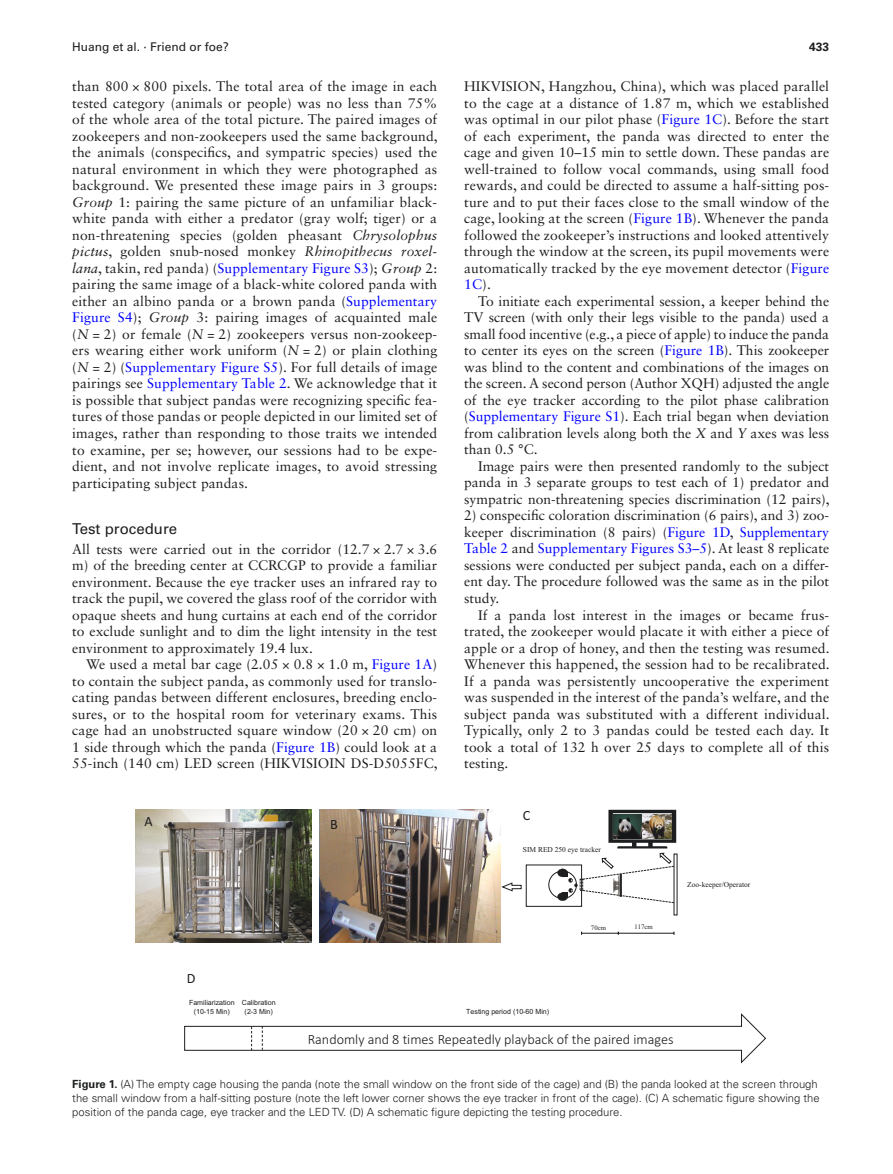
<style>
.page{position:relative;width:893px;height:1174px;background:#fff}
.page>*{position:absolute;margin:0;border:0;box-sizing:border-box;transform-origin:0 0}
.t1{font:15px "Univers LT Std 2";color:#1d1e1f}
.t2{font:300 14.1px "Calibri";color:#1d1e1f}
.t3{font:14.1px "Calibri";color:#1d1e1f}
.t4{font:13.8px/16.5px "Sabon LT Std";letter-spacing:.005em;color:#1d1e1f;text-align:justify}
.t5{font:12px "Univers LT Std";color:#1d1e1f}
.t6{font:700 12px "Univers LT Std";color:#1d1e1f}
.t7{font:300 11.25px/14.2px "Univers LT Std";color:#1d1e1f}
.t8{font:7.5px "Times New Roman";color:#1d1e1f}
.t9{font:7.05px/8.6px "Arial";color:#1d1e1f;text-align:center}
.t10{font:6.75px "Times New Roman";color:#1d1e1f}
.s1{font-style:italic}
.s2{color:#00f}
.s3{font-weight:700}
</style>
<div class="page">
<svg style="left:184px;top:1013px;width:582px;height:50px"></svg>
<img style="left:135px;top:809px;width:176px;height:134px">
<img style="left:320px;top:809px;width:181px;height:134px">
<hr style="left:582px;top:932px;width:92px;height:1px;background:#1d1e1f">
<svg style="left:501px;top:809px;width:175px;height:98px"></svg>
<p class="t5" style="left:72px;top:40px;width:158px">Huang et al. · Friend or foe?</p>
<p class="t6" style="left:809px;top:40px;width:22px">433</p>
<p class="t4" style="left:72px;top:78px;width:367px">than 800 × 800 pixels. The total area of the image in each tested category (animals or people) was no less than 75% of the whole area of the total picture. The paired images of zookeepers and non-zookeepers used the same background, the animals (conspecifics, and sympatric species) used the natural environment in which they were photographed as background. We presented these image pairs in 3 groups:<br><span class="s1">Group</span> 1: pairing the same picture of an unfamiliar black&shy;white panda with either a predator (gray wolf; tiger) or a non-threatening species (golden pheasant <span class="s1">Chrysolophus pictus</span>, golden snub-nosed monkey <span class="s1">Rhinopithecus roxel&shy;lana</span>, takin, red panda) (<span class="s2">Supplementary Figure S3</span>); <span class="s1">Group</span> 2: pairing the same image of a black-white colored panda with either an albino panda or a brown panda (<span class="s2">Supplementary Figure S4</span>); <span class="s1">Group</span> 3: pairing images of acquainted male (<span class="s1">N =</span> 2) or female (<span class="s1">N =</span> 2) zookeepers versus non-zookeep&shy;ers wearing either work uniform (<span class="s1">N =</span> 2) or plain clothing (<span class="s1">N =</span> 2) (<span class="s2">Supplementary Figure S5</span>). For full details of image pairings see <span class="s2">Supplementary Table 2</span>. We acknowledge that it is possible that subject pandas were recognizing specific fea&shy;tures of those pandas or people depicted in our limited set of images, rather than responding to those traits we intended to examine, per se; however, our sessions had to be expe&shy;dient, and not involve replicate images, to avoid stressing participating subject pandas.</p>
<p class="t1" style="left:72px;top:520px;width:106px">Test procedure</p>
<p class="t4" style="left:72px;top:540px;width:366px">All tests were carried out in the corridor (12.7 × 2.7 × 3.6 m) of the breeding center at CCRCGP to provide a familiar environment. Because the eye tracker uses an infrared ray to track the pupil, we covered the glass roof of the corridor with opaque sheets and hung curtains at each end of the corridor to exclude sunlight and to dim the light intensity in the test environment to approximately 19.4 lux.</p>
<p class="t4" style="left:72px;top:656px;width:367px;text-indent:14px">We used a metal bar cage (2.05 × 0.8 × 1.0 m, <span class="s2">Figure 1A</span>) to contain the subject panda, as commonly used for translo&shy;cating pandas between different enclosures, breeding enclo&shy;sures, or to the hospital room for veterinary exams. This cage had an unobstructed square window (20 × 20 cm) on 1 side through which the panda (<span class="s2">Figure 1B</span>) could look at a 55-inch (140 cm) LED screen (HIKVISIOIN DS-D5055FC,</p>
<p class="t4" style="left:464px;top:78px;width:366px">HIKVISION, Hangzhou, China), which was placed parallel to the cage at a distance of 1.87 m, which we established was optimal in our pilot phase (<span class="s2">Figure 1C</span>). Before the start of each experiment, the panda was directed to enter the cage and given 10–15 min to settle down. These pandas are well-trained to follow vocal commands, using small food rewards, and could be directed to assume a half-sitting pos&shy;ture and to put their faces close to the small window of the cage, looking at the screen (<span class="s2">Figure 1B</span>). Whenever the panda followed the zookeeper’s instructions and looked attentively through the window at the screen, its pupil movements were automatically tracked by the eye movement detector (<span class="s2">Figure 1C</span>).</p>
<p class="t4" style="left:464px;top:293px;width:366px;text-indent:14px">To initiate each experimental session, a keeper behind the TV screen (with only their legs visible to the panda) used a small food incentive (e.g., a piece of apple) to induce the panda to center its eyes on the screen (<span class="s2">Figure 1B</span>). This zookeeper was blind to the content and combinations of the images on the screen. A second person (Author XQH) adjusted the angle of the eye tracker according to the pilot phase calibration (<span class="s2">Supplementary Figure S1</span>). Each trial began when deviation from calibration levels along both the <span class="s1">X</span> and <span class="s1">Y</span> axes was less than 0.5 °C.</p>
<p class="t4" style="left:464px;top:458px;width:367px;text-indent:14px">Image pairs were then presented randomly to the subject panda in 3 separate groups to test each of 1) predator and sympatric non-threatening species discrimination (12 pairs),</p>
<p class="t4" style="left:464px;top:507px;width:366px">2) conspecific coloration discrimination (6 pairs), and 3) zoo&shy;keeper discrimination (8 pairs) (<span class="s2">Figure 1D</span>, <span class="s2">Supplementary Table 2</span> and <span class="s2">Supplementary Figures S3–5</span>). At least 8 replicate sessions were conducted per subject panda, each on a differ&shy;ent day. The procedure followed was the same as in the pilot study.</p>
<p class="t4" style="left:464px;top:606px;width:367px;text-indent:14px">If a panda lost interest in the images or became frus&shy;trated, the zookeeper would placate it with either a piece of apple or a drop of honey, and then the testing was resumed.<br>Whenever this happened, the session had to be recalibrated.<br>If a panda was persistently uncooperative the experiment was suspended in the interest of the panda’s welfare, and the subject panda was substituted with a different individual.<br>Typically, only 2 to 3 pandas could be tested each day. It took a total of 132 h over 25 days to complete all of this testing.</p>
<p class="t3" style="left:145px;top:811px;width:10px">A</p>
<p class="t3" style="left:330px;top:815px;width:9px">B</p>
<p class="t3" style="left:523px;top:805px;width:9px">C</p>
<p class="t8" style="left:523px;top:844px;width:79px">SIM RED 250 eye tracker</p>
<p class="t10" style="left:591px;top:923px;width:17px">70cm</p>
<p class="t10" style="left:634px;top:922px;width:20px">117cm</p>
<p class="t8" style="left:687px;top:879px;width:65px">Zoo-keeper/Operator</p>
<p class="t3" style="left:187px;top:968px;width:10px">D</p>
<p class="t9" style="left:189px;top:998px;width:47px">Familiarization (10-15 Min)</p>
<p class="t9" style="left:242px;top:998px;width:35px">Calibration (2-3 Min)</p>
<p class="t9" style="left:466px;top:1006px;width:84px">Testing period (10-60 Min)</p>
<p class="t2" style="left:308px;top:1030px;width:367px">Randomly and 8 times Repeatedly playback of the paired images</p>
<p class="t7" style="left:72px;top:1076px;width:749px"><span class="s3">Figure 1.</span> (A) The empty cage housing the panda (note the small window on the front side of the cage) and (B) the panda looked at the screen through the small window from a half-sitting posture (note the left lower corner shows the eye tracker in front of the cage). (C) A schematic figure showing the position of the panda cage, eye tracker and the LED TV. (D) A schematic figure depicting the testing procedure.</p>
</div>
